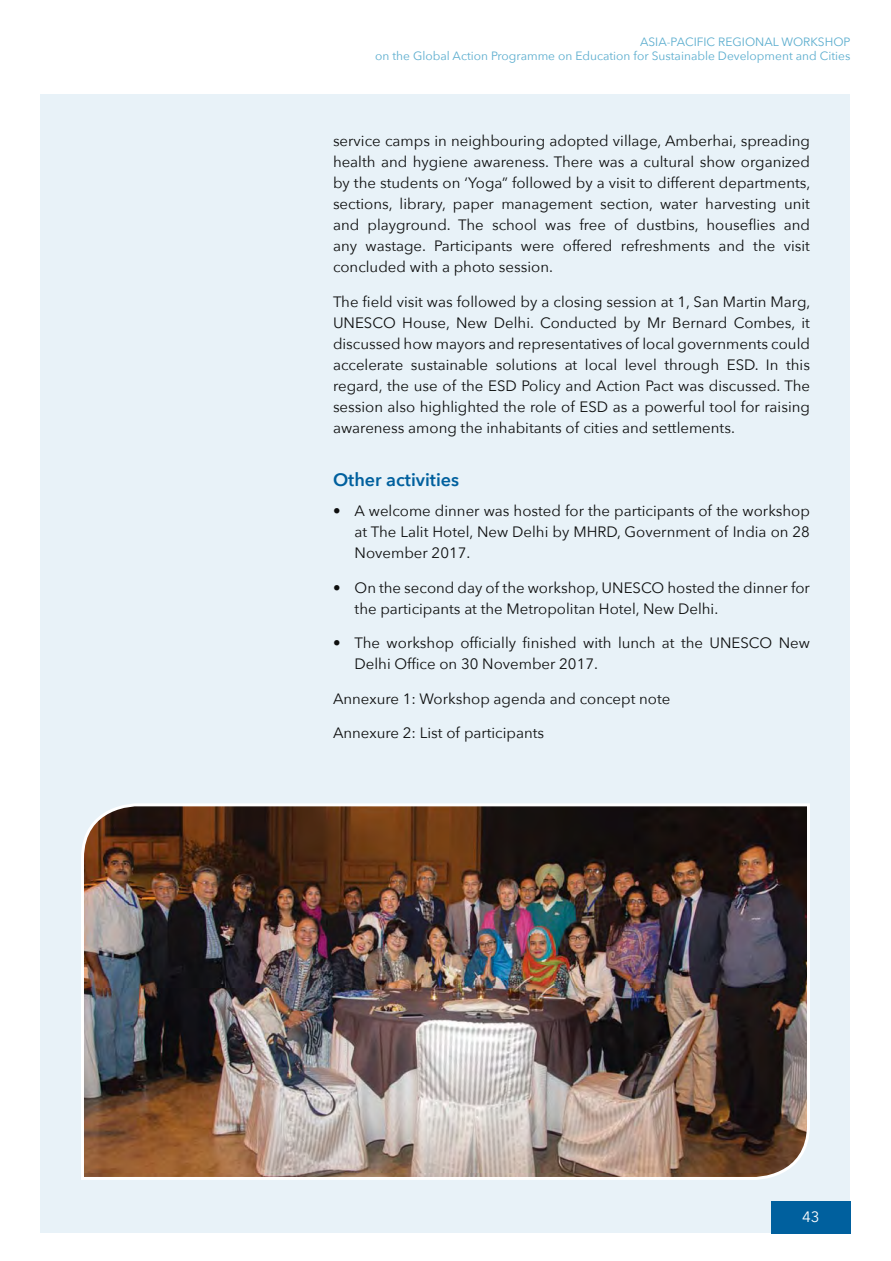
<style>
.page{position:relative;width:891px;height:1261px;background:#fff}
.page>*{position:absolute;margin:0;border:0;box-sizing:border-box;transform-origin:0 0}
.t1{font:600 18px "Avenir Next LT Pro";color:#00609e}
.t2{font:15px/21px "Avenir Next LT Pro";color:#0e0f0f;text-align:justify}
.t3{font:15px "Avenir Next LT Pro";color:#fff}
.t4{font:12px/14.4px "Avenir Next LT Pro";color:#5badce;text-align:right}
</style>
<div class="page">
<div style="left:40px;top:94px;width:810px;height:1139px;background:#e8f2f8"></div>
<div style="left:771px;top:1200px;width:79px;height:33px;background:#00609e"></div>
<img style="left:81px;top:803px;width:729px;height:377px">
<p class="t4" style="left:375px;top:35px;width:477px">ASIA-PACIFIC REGIONAL WORKSHOP<br>on the Global Action Programme on Education for Sustainable Development and Cities</p>
<p class="t2" style="left:333px;top:132px;width:479px">service camps in neighbouring adopted village, Amberhai, spreading health and hygiene awareness. There was a cultural show organized by the students on ‘Yoga” followed by a visit to different departments, sections, library, paper management section, water harvesting unit and playground. The school was free of dustbins, houseflies and any wastage. Participants were offered refreshments and the visit concluded with a photo session.</p>
<p class="t2" style="left:333px;top:292px;width:479px">The field visit was followed by a closing session at 1, San Martin Marg, UNESCO House, New Delhi. Conducted by Mr Bernard Combes, it discussed how mayors and representatives of local governments could accelerate sustainable solutions at local level through ESD. In this regard, the use of the ESD Policy and Action Pact was discussed. The session also highlighted the role of ESD as a powerful tool for raising awareness among the inhabitants of cities and settlements.</p>
<p class="t1" style="left:333px;top:472px;width:128px">Other activities</p>
<p class="t2" style="left:355px;top:502px;width:457px;text-indent:-22px">• A welcome dinner was hosted for the participants of the workshop at The Lalit Hotel, New Delhi by MHRD, Government of India on 28<br>November 2017.</p>
<p class="t2" style="left:355px;top:578px;width:457px;text-indent:-22px">• On the second day of the workshop, UNESCO hosted the dinner for the participants at the Metropolitan Hotel, New Delhi.</p>
<p class="t2" style="left:355px;top:634px;width:457px;text-indent:-22px">• The workshop officially finished with lunch at the UNESCO New<br>Delhi Office on 30 November 2017.</p>
<p class="t2" style="left:333px;top:689px;width:339px">Annexure 1: Workshop agenda and concept note</p>
<p class="t2" style="left:333px;top:724px;width:213px">Annexure 2: List of participants</p>
<p class="t3" style="left:802px;top:1210px;width:19px">43</p>
</div>
